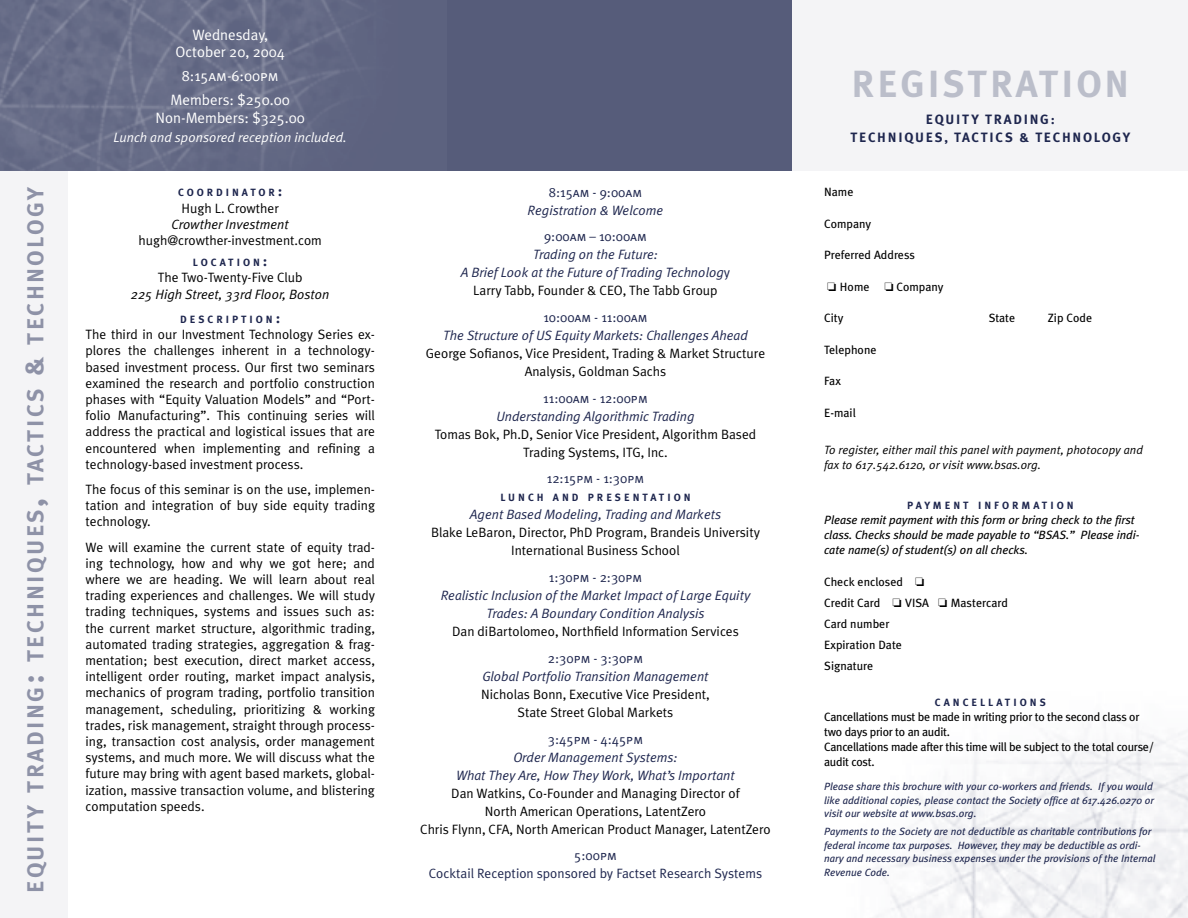
<style>
.page{position:relative;width:1188px;height:918px;background:#fff}
.page>*{position:absolute;margin:0;border:0;box-sizing:border-box;transform-origin:0 0}
.t1{font:700 37.8px "Meta Plus";letter-spacing:.08em;color:#bbbeca}
.t2{font:700 23.1px "Meta Plus";letter-spacing:.105em;color:#8e92a7}
.t3{font:15px "Meta Plus Normal";color:#fff}
.t4{font:13.5px/16.2px "Meta Plus Normal";color:#000;text-align:justify}
.t5{font:italic 13.5px/18px "Meta Plus Normal";color:#1e264e;text-align:center}
.t6{font:13.5px "Meta Plus Normal";color:#1e264e}
.t7{font:italic 13.5px "Meta Plus Normal";color:#000}
.t8{font:700 13.5px "Meta Plus";letter-spacing:.13em;color:#1e264e}
.t9{font:italic 13.5px "Meta Plus Normal";color:#fff}
.body{font:12px/15px "Meta Plus";letter-spacing:-.015em;color:#000}
.body-2{font:italic 12px/15px "Meta Plus";letter-spacing:-.005em;color:#000}
.t10{font:italic 12px "Meta Plus Normal";color:#000}
.body-3{font:italic 10.5px/13.5px "Meta Plus";color:#1e264e}
.t11{font:700 10.5px "Meta Plus";letter-spacing:.285em;color:#1e264e}
.s1{font-size:33px}
.s2{font-size:27px}
.s3{font-family:"Meta Plus Normal Caps"}
.s4{font-size:15px}
.s5{font-style:normal}
</style>
<div class="page">
<div style="left:0;top:167px;width:67px;height:751px;background:#f4f4f6"></div>
<div style="left:790px;top:0;width:398px;height:171px;background:#f4f4f6"></div>
<img style="left:876px;top:721px;width:312px;height:197px">
<div style="left:0;top:0;width:792px;height:170px;background:#565c7a"></div>
<img style="left:0;top:0;width:376px;height:170px">
<p class="t2" style="left:22px;top:893px;width:708px;rotate:-90deg">EQUITY TRADING<span class="s1">:</span> TECHNIQUES<span class="s1">,</span> TACTICS <span class="s2">&amp;</span> TECHNOLOGY</p>
<p class="t3" style="left:192px;top:27px;width:77px">Wednesday,</p>
<p class="t3" style="left:176px;top:43px;width:111px">October 20, 2004</p>
<p class="t3" style="left:182px;top:67px;width:98px">8:15<span class="s3">am</span>-6:00<span class="s3">pm</span></p>
<p class="t3" style="left:171px;top:91px;width:121px">Members: $250.00</p>
<p class="t3" style="left:156px;top:109px;width:151px">Non-Members: $325.00</p>
<p class="t9" style="left:114px;top:130px;width:235px">Lunch and sponsored reception included.</p>
<p class="t11" style="left:178px;top:187px;width:106px">COORDINATOR<span class="s4">:</span></p>
<p class="t4" style="left:182px;top:200px;width:99px">Hugh L. Crowther</p>
<p class="t7" style="left:172px;top:216px;width:119px">Crowther Investment</p>
<p class="t4" style="left:139px;top:232px;width:185px">hugh@crowther-investment.com</p>
<p class="t11" style="left:193px;top:256px;width:76px">LOCATION<span class="s4">:</span></p>
<p class="t4" style="left:158px;top:270px;width:146px">The Two-Twenty-Five Club</p>
<p class="t7" style="left:131px;top:286px;width:200px">225 High Street, 33rd Floor, Boston</p>
<p class="t11" style="left:180px;top:313px;width:102px">DESCRIPTION<span class="s4">:</span></p>
<p class="t4" style="left:86px;top:326px;width:291px">The third in our Investment Technology Series ex&shy;plores the challenges inherent in a technology&shy;based investment process. Our first two seminars examined the research and portfolio construction phases with “Equity Valuation Models” and “Port&shy;folio Manufacturing”. This continuing series will address the practical and logistical issues that are encountered when implementing and refining a technology-based investment process.</p>
<p class="t4" style="left:86px;top:481px;width:291px">The focus of this seminar is on the use, implemen&shy;tation and integration of buy side equity trading technology.</p>
<p class="t4" style="left:86px;top:539px;width:291px">We will examine the current state of equity trad&shy;ing technology, how and why we got here; and where we are heading. We will learn about real trading experiences and challenges. We will study trading techniques, systems and issues such as: the current market structure, algorithmic trading, automated trading strategies, aggregation &amp; frag&shy;mentation; best execution, direct market access, intelligent order routing, market impact analysis, mechanics of program trading, portfolio transition management, scheduling, prioritizing &amp; working trades, risk management, straight through process&shy;ing, transaction cost analysis, order management systems, and much more. We will discuss what the future may bring with agent based markets, global&shy;ization, massive transaction volume, and blistering computation speeds.</p>
<p class="t6" style="left:549px;top:184px;width:95px">8:15<span class="s3">am</span> - 9:00<span class="s3">am</span></p>
<p class="t5" style="left:528px;top:201px;width:137px">Registration &amp; Welcome</p>
<p class="t6" style="left:544px;top:229px;width:104px">9:00<span class="s3">am</span> – 10:00<span class="s3">am</span></p>
<p class="t5" style="left:533px;top:246px;width:126px">Trading on the Future:</p>
<p class="t5" style="left:461px;top:264px;width:271px">A Brief Look at the Future of Trading Technolog<span class="s5">y</span></p>
<p class="t4" style="left:473px;top:282px;width:246px">Larry Tabb, Founder &amp; CEO, The Tabb Group</p>
<p class="t6" style="left:543px;top:310px;width:106px">10:00<span class="s3">am</span> - 11:00<span class="s3">am</span></p>
<p class="t5" style="left:443px;top:326px;width:306px">The Structure of US Equity Markets: Challenges Ahead</p>
<p class="t4" style="left:426px;top:344px;width:341px;line-height:18px;text-align:center">George Sofianos, Vice President, Trading &amp; Market Structure<br>Analysis, Goldman Sachs</p>
<p class="t6" style="left:543px;top:390px;width:106px">11:00<span class="s3">am</span> - 12:00<span class="s3">pm</span></p>
<p class="t5" style="left:497px;top:407px;width:199px">Understanding Algorithmic Trading</p>
<p class="t4" style="left:435px;top:425px;width:323px;line-height:18px;text-align:center">Tomas Bok, Ph.D, Senior Vice President, Algorithm Based<br>Trading Systems, ITG, Inc.</p>
<p class="t6" style="left:547px;top:471px;width:99px">12:15<span class="s3">pm</span> - 1:30<span class="s3">pm</span></p>
<p class="t11" style="left:500px;top:492px;width:192px">LUNCH AND PRESENTATION</p>
<p class="t5" style="left:470px;top:506px;width:253px">Agent Based Modeling, Trading and Markets</p>
<p class="t4" style="left:431px;top:524px;width:330px;line-height:18px;text-align:center">Blake LeBaron, Director, PhD Program, Brandeis University<br>International Business School</p>
<p class="t6" style="left:549px;top:570px;width:95px">1:30<span class="s3">pm</span> - 2:30<span class="s3">pm</span></p>
<p class="t5" style="left:441px;top:586px;width:311px">Realistic Inclusion of the Market Impact of Large Equity<br>Trades: A Boundary Condition Analysis</p>
<p class="t4" style="left:452px;top:623px;width:288px">Dan diBartolomeo, Northfield Information Services</p>
<p class="t6" style="left:548px;top:650px;width:97px">2:30<span class="s3">pm</span> - 3:30<span class="s3">pm</span></p>
<p class="t5" style="left:482px;top:667px;width:228px">Global Portfolio Transition Management</p>
<p class="t4" style="left:481px;top:686px;width:230px">Nicholas Bonn, Executive Vice President,</p>
<p class="t4" style="left:518px;top:704px;width:157px">State Street Global Markets</p>
<p class="t6" style="left:548px;top:731px;width:97px">3:45<span class="s3">pm</span> - 4:45<span class="s3">pm</span></p>
<p class="t5" style="left:513px;top:748px;width:166px">Order Management Systems:</p>
<p class="t5" style="left:456px;top:766px;width:280px">What They Are, How They Work, What’s Important</p>
<p class="t4" style="left:451px;top:785px;width:290px">Dan Watkins, Co-Founder and Managing Director of</p>
<p class="t4" style="left:485px;top:803px;width:223px">North American Operations, LatentZero</p>
<p class="t4" style="left:420px;top:821px;width:352px">Chris Flynn, CFA, North American Product Manager, LatentZero</p>
<p class="t6" style="left:574px;top:848px;width:44px">5:00<span class="s3">pm</span></p>
<p class="t6" style="left:429px;top:866px;width:335px">Cocktail Reception sponsored by Factset Research Systems</p>
<p class="t1" style="left:851px;top:62px;width:279px">REGISTRATION</p>
<p class="t8" style="left:926px;top:111px;width:131px">EQUITY TRADING:</p>
<p class="t8" style="left:851px;top:129px;width:281px">TECHNIQUES, TACTICS &amp; TECHNOLOGY</p>
<p class="body" style="left:824px;top:184px;width:31px">Name</p>
<p class="body" style="left:824px;top:216px;width:49px">Company</p>
<p class="body" style="left:824px;top:247px;width:92px">Preferred Address</p>
<p class="body" style="left:827px;top:279px;width:118px">❏ Home ❏ Company</p>
<p class="body" style="left:824px;top:310px;width:21px">City</p>
<p class="body" style="left:989px;top:310px;width:28px">State</p>
<p class="body" style="left:1048px;top:310px;width:46px">Zip Code</p>
<p class="body" style="left:824px;top:342px;width:54px">Telephone</p>
<p class="body" style="left:824px;top:373px;width:18px">Fax</p>
<p class="body" style="left:824px;top:405px;width:33px">E-mail</p>
<p class="t10" style="left:824px;top:443px;width:320px">To register, either mail this panel with payment, photocopy and</p>
<p class="t10" style="left:824px;top:458px;width:218px">fax to 617.542.6120, or visit www.bsas.org.</p>
<p class="t11" style="left:907px;top:499px;width:168px">PAYMENT INFORMATION</p>
<p class="body-2" style="left:824px;top:512px;width:317px">Please remit payment with this form or bring check to the first class. Checks should be made payable to “BSAS.” Please indi&shy;cate name(s) of student(s) on all checks.</p>
<p class="body" style="left:824px;top:575px;width:101px">Check enclosed ❏</p>
<p class="body" style="left:824px;top:596px;width:185px">Credit Card ❏ VISA ❏ Mastercard</p>
<p class="body" style="left:824px;top:614px;width:79px;line-height:21px">Card number<br>Expiration Date</p>
<p class="body" style="left:824px;top:659px;width:51px">Signature</p>
<p class="t11" style="left:935px;top:697px;width:113px">CANCELLATIONS</p>
<p class="body" style="left:824px;top:709px;width:332px">Cancellations must be made in writing prior to the second class or two days prior to an audit.<br>Cancellations made after this time will be subject to the total course/ audit cost.</p>
<p class="body-3" style="left:824px;top:780px;width:331px">Please share this brochure with your co-workers and friends. If you would like additional copies, please contact the Society office at 617.426.0270 or visit our website at www.bsas.org.</p>
<p class="body-3" style="left:824px;top:825px;width:333px">Payments to the Society are not deductible as charitable contributions for federal income tax purposes. However, they may be deductible as ordi&shy;nary and necessary business expenses under the provisions of the Internal Revenue Code.</p>
</div>
